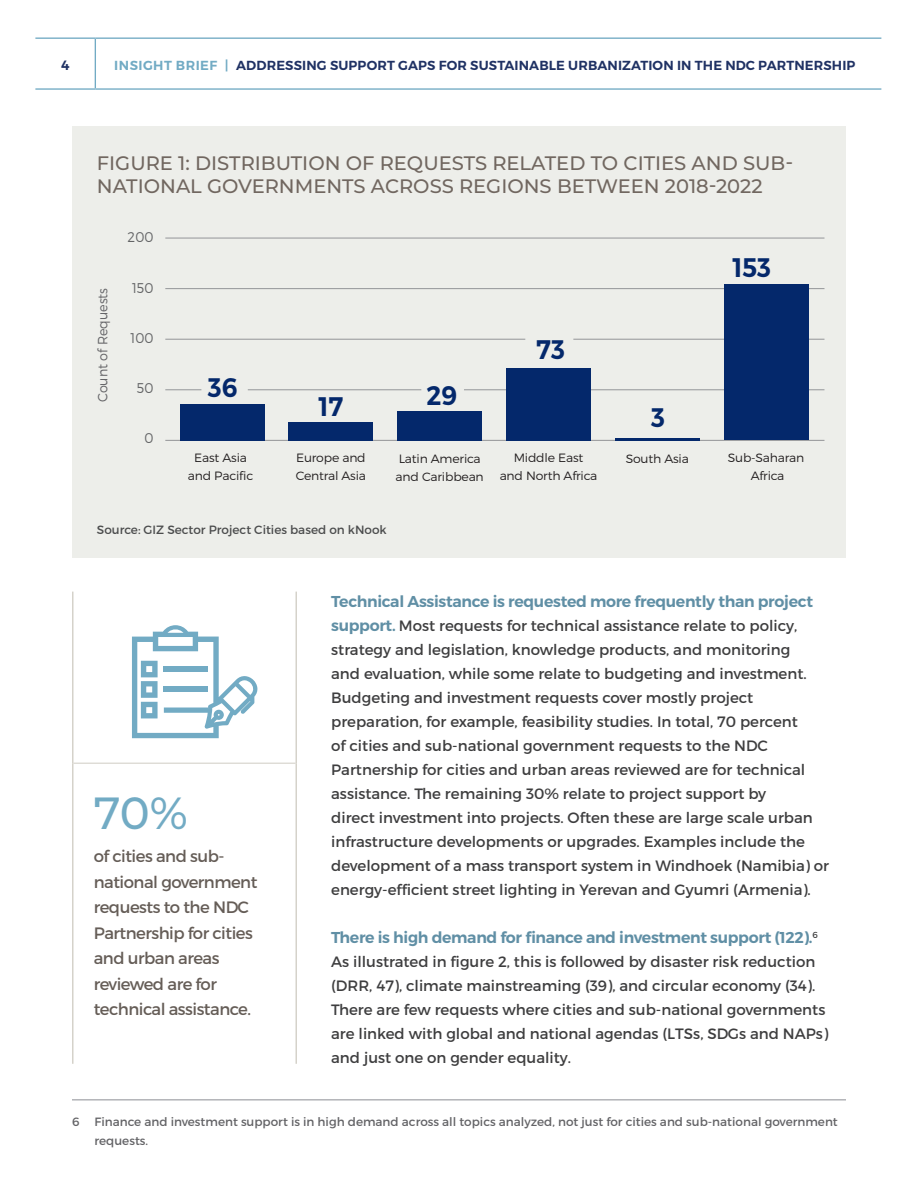
<style>
.page{position:relative;width:918px;height:1188px;background:#fff}
.page>*{position:absolute;margin:0;border:0;box-sizing:border-box;transform-origin:0 0}
.t1{font:500 45px "Montserrat";color:#72abc4}
.t2{font:600 26.85px "Montserrat";color:#04286b;scale:.94 1}
.Section_head{font:500 19.5px/23.4px "Montserrat";color:#716760}
.t3{font:16.5px/25.5px "Montserrat";letter-spacing:-.03em;color:#655d57}
.t4{font:600 15.75px "Montserrat";letter-spacing:-.02em;color:#608fa5}
.t5{font:15px/24px "Montserrat";color:#3e3e3f}
.t6{font:300 14.1px "Montserrat";color:#636466;scale:.94 1}
.t7{font:300 13.5px "Montserrat";color:#636366;scale:.94 1}
.t8{font:600 13.5px "Montserrat";color:#203264}
.t9{font:600 13.2px "Montserrat";letter-spacing:.01em;color:#203264}
.t10{font:12px "Montserrat";color:#636366}
.t11{font:300 12px/17.9px "Montserrat";letter-spacing:-.015em;color:#231f20;text-align:center}
.t12{font:12px "Montserrat";color:#4b4c4d}
.s1{color:#72abc4}
.s2{font-weight:600;font-size:15.75px;color:#608fa5}
</style>
<div class="page">
<hr style="left:35px;top:38px;width:60px;height:1px;background:#72abc4">
<hr style="left:35px;top:88px;width:60px;height:2px;background:#72abc4">
<hr style="left:95px;top:39px;width:1px;height:49px;background:#72abc4">
<hr style="left:95px;top:38px;width:786px;height:1px;background:#72abc4">
<hr style="left:95px;top:88px;width:786px;height:2px;background:#72abc4">
<div style="left:72px;top:126px;width:774px;height:432px;background:#edeeea"></div>
<hr style="left:165px;top:440px;width:659px;height:1px;background:#939598">
<hr style="left:165px;top:339px;width:360px;height:1px;background:#939598">
<hr style="left:573px;top:339px;width:251px;height:1px;background:#939598">
<hr style="left:165px;top:288px;width:659px;height:1px;background:#939598">
<hr style="left:165px;top:238px;width:659px;height:1px;background:#939598">
<hr style="left:165px;top:390px;width:36px;height:1px;background:#939598">
<hr style="left:248px;top:390px;width:173px;height:1px;background:#939598">
<hr style="left:464px;top:390px;width:360px;height:1px;background:#939598">
<div style="left:180px;top:404px;width:85px;height:36px;background:#04286b"></div>
<div style="left:288px;top:422px;width:85px;height:18px;background:#04286b"></div>
<div style="left:397px;top:411px;width:85px;height:29px;background:#04286b"></div>
<div style="left:506px;top:368px;width:85px;height:72px;background:#04286b"></div>
<div style="left:724px;top:284px;width:85px;height:156px;background:#04286b"></div>
<hr style="left:615px;top:438px;width:85px;height:2px;background:#04286b">
<hr style="left:72px;top:1099px;width:774px;height:2px;background:#b2b3b7">
<hr style="left:74px;top:763px;width:222px;height:1px;background:#d5d2ca">
<hr style="left:72px;top:592px;width:2px;height:171px;background:#d5d2ca">
<hr style="left:296px;top:592px;width:1px;height:171px;background:#d5d2ca">
<hr style="left:72px;top:763px;width:2px;height:301px;background:#d5d2ca">
<hr style="left:296px;top:763px;width:1px;height:301px;background:#d5d2ca">
<svg style="left:132px;top:625px;width:125px;height:113px"></svg>
<p class="t8" style="left:61px;top:57px;width:10px">4</p>
<p class="t9" style="left:114px;top:57px;width:743px"><span class="s1">INSIGHT BRIEF |</span> ADDRESSING SUPPORT GAPS FOR SUSTAINABLE URBANIZATION IN THE NDC PARTNERSHIP</p>
<p class="Section_head" style="left:97px;top:151px;width:698px">FIGURE 1: DISTRIBUTION OF REQUESTS RELATED TO CITIES AND SUB-<br>NATIONAL GOVERNMENTS ACROSS REGIONS BETWEEN 2018-2022</p>
<p class="t7" style="left:94px;top:402px;width:123px;rotate:-90deg">Count of Requests</p>
<p class="t6" style="left:128px;top:229px;width:29px">200</p>
<p class="t6" style="left:132px;top:279px;width:24px">150</p>
<p class="t6" style="left:130px;top:329px;width:26px">100</p>
<p class="t6" style="left:137px;top:379px;width:19px">50</p>
<p class="t6" style="left:144px;top:430px;width:11px">0</p>
<p class="t2" style="left:208px;top:371px;width:33px">36</p>
<p class="t11" style="left:188px;top:449px;width:67px">East Asia and Pacific</p>
<p class="t2" style="left:732px;top:251px;width:43px">153</p>
<p class="t2" style="left:318px;top:390px;width:28px">17</p>
<p class="t2" style="left:426px;top:379px;width:34px">29</p>
<p class="t11" style="left:296px;top:449px;width:72px;text-align:left">Europe and<br>Central Asia</p>
<p class="t11" style="left:396px;top:449px;width:90px;text-align:left">Latin America and Caribbean</p>
<p class="t2" style="left:536px;top:332px;width:32px">73</p>
<p class="t2" style="left:651px;top:401px;width:16px">3</p>
<p class="t11" style="left:500px;top:449px;width:99px">Middle East<br>and North Africa</p>
<p class="t11" style="left:626px;top:449px;width:65px">South Asia</p>
<p class="t11" style="left:728px;top:449px;width:78px">Sub-Saharan<br>Africa</p>
<p class="t12" style="left:97px;top:522px;width:291px">Source: GIZ Sector Project Cities based on kNook</p>
<h1 class="t1" style="left:94px;top:782px;width:95px">70%</h1>
<h1 class="t3" style="left:94px;top:844px;width:165px">of cities and sub&shy;national government requests to the NDC<br>Partnership for cities and urban areas reviewed are for technical assistance.</h1>
<p class="t4" style="left:331px;top:592px;width:483px">Technical Assistance is requested more frequently than project</p>
<p class="t5" style="left:331px;top:613px;width:500px"><span class="s2">support.</span> Most requests for technical assistance relate to policy, strategy and legislation, knowledge products, and monitoring<br>and evaluation, while some relate to budgeting and investment.<br>Budgeting and investment requests cover mostly project preparation, for example, feasibility studies. In total, 70 percent<br>of cities and sub-national government requests to the NDC Partnership for cities and urban areas reviewed are for technical assistance. The remaining 30% relate to project support by<br>direct investment into projects. Often these are large scale urban infrastructure developments or upgrades. Examples include the development of a mass transport system in Windhoek (Namibia) or energy-efficient street lighting in Yerevan and Gyumri (Armenia).</p>
<p class="t4" style="left:331px;top:928px;width:488px">There is high demand for finance and investment support (122).<sup>6</sup></p>
<p class="t5" style="left:331px;top:949px;width:499px">As illustrated in figure 2, this is followed by disaster risk reduction (DRR, 47), climate mainstreaming (39), and circular economy (34).<br>There are few requests where cities and sub-national governments are linked with global and national agendas (LTSs, SDGs and NAPs) and just one on gender equality.</p>
<p class="t10" style="left:72px;top:1114px;width:9px">6</p>
<p class="t10" style="left:94px;top:1114px;width:745px">Finance and investment support is in high demand across all topics analyzed, not just for cities and sub-national government</p>
<p class="t10" style="left:94px;top:1134px;width:55px">requests.</p>
</div>
